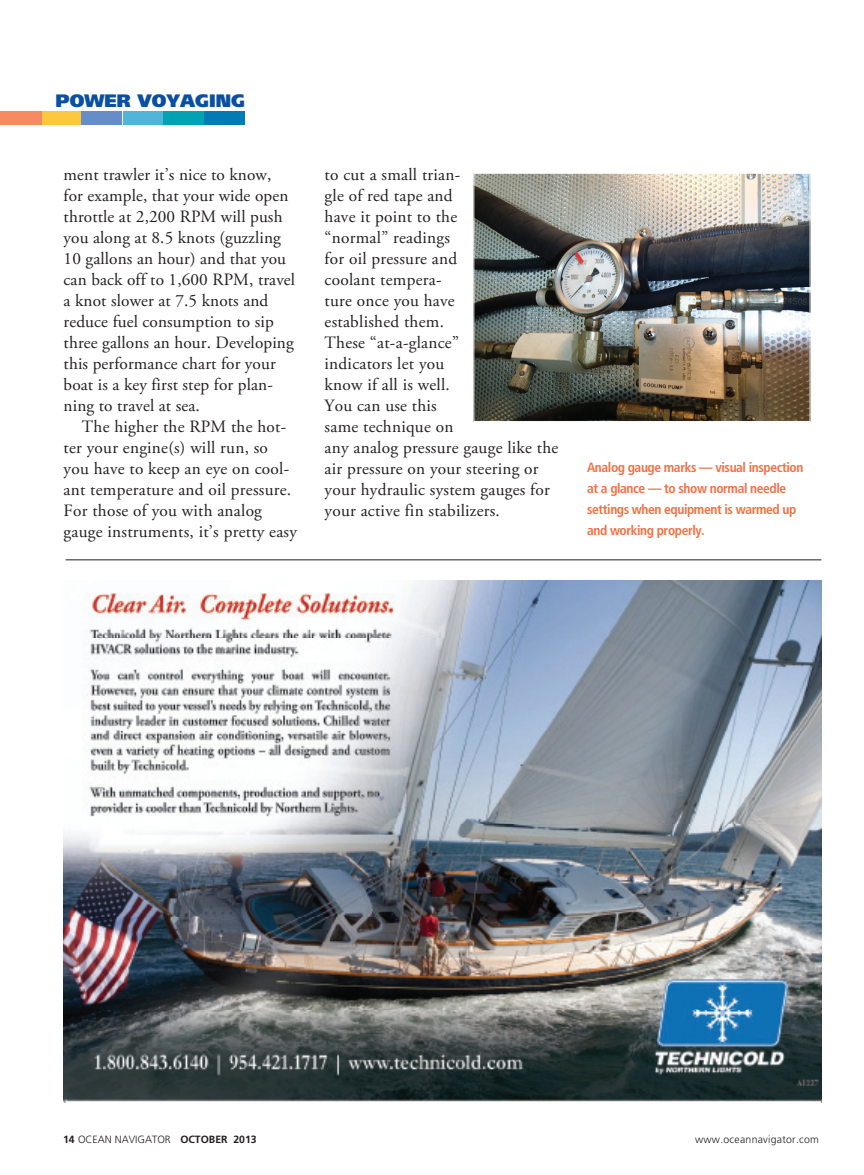
<style>
.page{position:relative;width:864px;height:1175px;background:#fff}
.page>*{position:absolute;margin:0;border:0;box-sizing:border-box;transform-origin:0 0}
.t1{font:900 18px "Frutiger";color:#0a4fa2}
.t2{font:17.25px/21px "Adobe Garamond Pro";letter-spacing:.015em;color:#231f20}
.t3{font:700 condensed 13.5px/21px "Frutiger";letter-spacing:-.03em;color:#f36f42}
.t4{font:300 10.5px "Frutiger";color:#231f20}
.t5{font:300 10.5px "Frutiger";letter-spacing:.025em;color:#231f20}
.s1{font-weight:700}
</style>
<div class="page">
<div style="left:41px;top:112px;width:40px;height:13px;background:#fec83e"></div>
<div style="left:82px;top:112px;width:40px;height:13px;background:#658ec9"></div>
<div style="left:123px;top:112px;width:40px;height:13px;background:#50b5d9"></div>
<div style="left:164px;top:112px;width:40px;height:13px;background:#00a3b3"></div>
<div style="left:205px;top:112px;width:40px;height:13px;background:#007bb4"></div>
<div style="left:0;top:112px;width:42px;height:13px;background:#f68b61"></div>
<img style="left:475px;top:175px;width:333px;height:245px">
<div style="left:473px;top:173px;width:337px;height:249px;border:1px solid #fff"></div>
<hr style="left:66px;top:559px;width:755px;height:1px;background:#231f20">
<img style="left:63px;top:580px;width:758px;height:522px">
<p class="t1" style="left:55px;top:89px;width:191px">POWER VOYAGING</p>
<p class="t2" style="left:64px;top:165px;width:233px">ment trawler it’s nice to know,<br>for example, that your wide open throttle at 2,200 RPM will push you along at 8.5 knots (guzzling<br>10 gallons an hour) and that you can back off to 1,600 RPM, travel a knot slower at 7.5 knots and reduce fuel consumption to sip three gallons an hour. Developing this performance chart for your boat is a key first step for plan&shy;ning to travel at sea.</p>
<p class="t2" style="left:64px;top:417px;width:235px;text-indent:18px">The higher the RPM the hot&shy;ter your engine(s) will run, so you have to keep an eye on cool&shy;ant temperature and oil pressure.<br>For those of you with analog gauge instruments, it’s pretty easy</p>
<p class="t2" style="left:325px;top:165px;width:235px">to cut a small trian-<br>gle of red tape and<br>have it point to the<br>“normal” readings<br>for oil pressure and<br>coolant tempera-<br>ture once you have<br>established them.<br>These “at-a-glance”<br>indicators let you<br>know if all is well.<br>You can use this<br>same technique on<br>any analog pressure gauge like the air pressure on your steering or your hydraulic system gauges for your active fin stabilizers.</p>
<p class="t3" style="left:587px;top:457px;width:218px">Analog gauge marks — visual inspection at a glance — to show normal needle settings when equipment is warmed up and working properly.</p>
<p class="t4" style="left:63px;top:1133px;width:195px"><span class="s1">14</span> OCEAN NAVIGATOR <span class="s1">OCTOBER 2013</span></p>
<p class="t5" style="left:695px;top:1132px;width:125px">www.oceannavigator.com</p>
</div>
